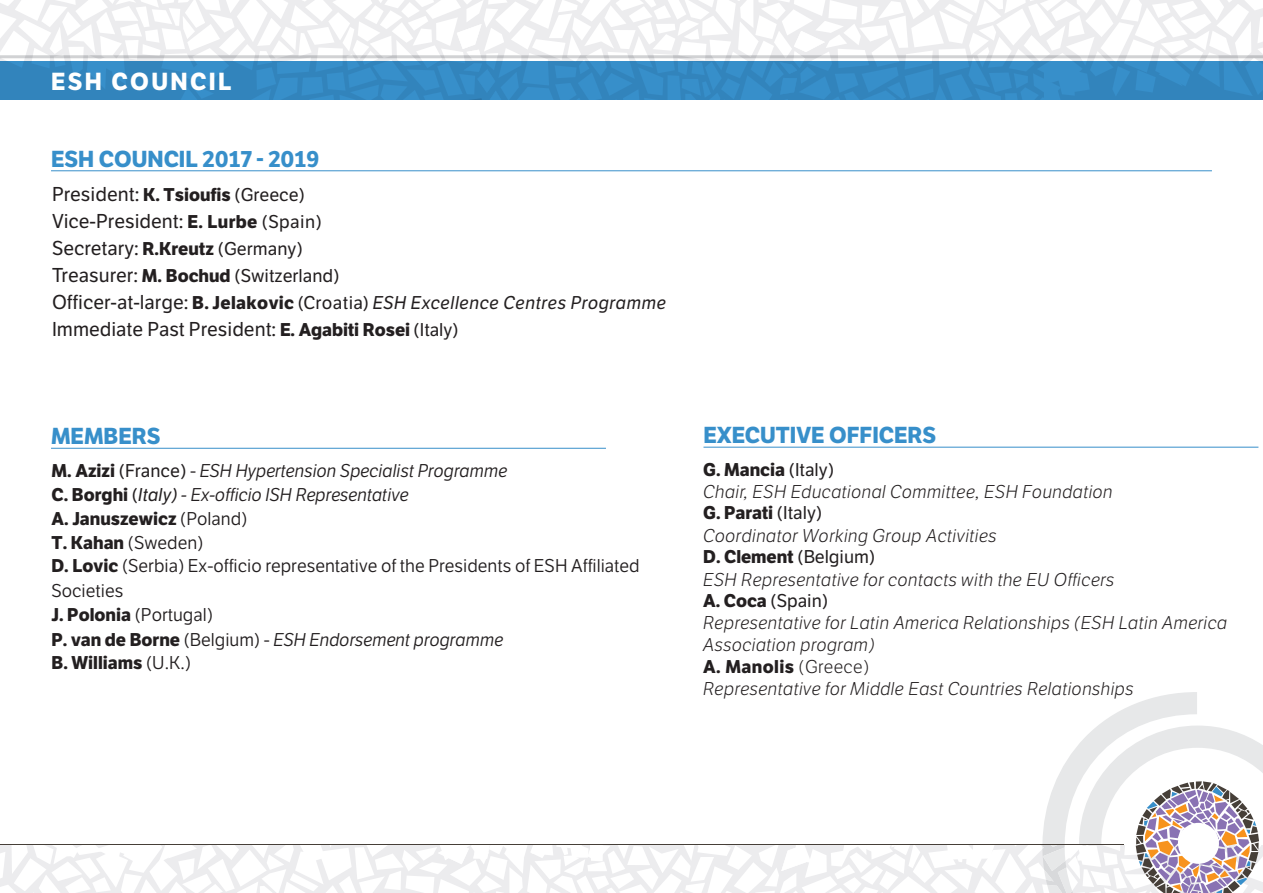
<style>
.page{position:relative;width:1263px;height:893px;background:#fff}
.page>*{position:absolute;margin:0;border:0;box-sizing:border-box;transform-origin:0 0}
.t1{font:700 24px "LFT Etica";letter-spacing:.1em;color:#fff}
.t2{font:700 22.5px "LFT Etica";color:#378fca}
.t3{font:19.5px/27px "LFT Etica";color:#231f20}
.t4{font:italic 300 18px/21.9px "LFT Etica";letter-spacing:.02em;color:#231f20}
.t5{font:18px/24.2px "LFT Etica";color:#231f20}
.t6{font:italic 18px/27px "LFT Etica";letter-spacing:.02em;color:#231f20}
.t7{font:700 18px "LFT Etica";color:#231f20}
.s1{font-weight:700;font-size:18px}
.s2{font-size:18px}
.s3{font-style:normal;font-size:19.5px}
.s4{font-weight:700;font-style:normal}
.s5{font-style:normal}
.s6{font-weight:700}
.s7{font-style:inherit}
.s8{font-style:italic}
.s9{font-weight:400}
.s10{font-weight:400;font-style:normal}
</style>
<div class="page">
<svg style="left:0;top:0;width:1263px;height:62px"></svg>
<hr style="left:0;top:55px;width:1263px;height:3px;background:#d1d2d4">
<svg style="left:0;top:692px;width:1263px;height:201px"></svg>
<div style="left:1178px;top:823px;width:41px;height:41px;background:#fff;border-radius:50%"></div>
<hr style="left:51px;top:171px;width:1161px;height:1px;background:#378fca">
<hr style="left:51px;top:448px;width:555px;height:1px;background:#378fca">
<hr style="left:703px;top:447px;width:555px;height:1px;background:#378fca">
<div style="left:0;top:62px;width:1263px;height:38px;background:#3488c1"></div>
<h1 class="t1" style="left:51px;top:66px;width:182px">ESH COUNCIL</h1>
<p class="t2" style="left:51px;top:146px;width:270px">ESH COUNCIL 2017 - 2019</p>
<p class="t3" style="left:52px;top:181px;width:271px">President: <span class="s1">K. Tsioufis</span> <span class="s2">(Greece)<br></span>Vice-President: <span class="s1">E. Lurbe</span> <span class="s2">(Spain)<br></span>Secretary: <span class="s1">R.Kreutz</span> <span class="s2">(Germany)</span></p>
<p class="t6" style="left:52px;top:263px;width:616px"><span class="s3">Treasurer:</span> <span class="s4">M. Bochud</span> <span class="s5">(Switzerland)<br></span><span class="s3">Officer-at-large:</span> <span class="s4">B. Jelakovic</span> <span class="s5">(Croatia)</span> ESH Excellence Centres Programme</p>
<p class="t3" style="left:52px;top:316px;width:408px">Immediate Past President: <span class="s1">E. Agabiti Rosei</span> <span class="s2">(Italy)</span></p>
<p class="t2" style="left:51px;top:422px;width:111px">MEMBERS</p>
<p class="t5" style="left:51px;top:459px;width:590px"><span class="s6">M. Azizi</span> <span class="s7">(France)</span> - <span class="s8">ESH Hypertension Specialist Programme<br></span><span class="s6">C. Borghi</span> <span class="s7">(</span><span class="s8">Italy)</span> <span class="s8">- Ex-officio ISH Representative<br></span><span class="s6">A. Januszewicz</span> (Poland)<br><span class="s6">T. Kahan</span> (Sweden)<br><span class="s6">D. Lovic</span> (Serbia) Ex-officio representative of the Presidents of ESH Affiliated Societies<br><span class="s6">J. Polonia</span> (Portugal)<br><span class="s6">P. van de Borne</span> (Belgium) - <span class="s8">ESH Endorsement programme</span></p>
<p class="t7" style="left:51px;top:651px;width:141px">B. Williams <span class="s9">(U.K.)</span></p>
<p class="t2" style="left:703px;top:421px;width:234px">EXECUTIVE OFFICERS</p>
<p class="t4" style="left:703px;top:459px;width:526px"><span class="s4">G. Mancia</span> <span class="s10">(Italy)<br></span>Chair, ESH Educational Committee, ESH Foundation<br><span class="s4">G. Parati</span> <span class="s10">(Italy)<br></span>Coordinator Working Group Activities<br><span class="s4">D. Clement</span> <span class="s10">(Belgium)<br></span>ESH Representative for contacts with the EU Officers<br><span class="s4">A. Coca</span> <span class="s10">(Spain)<br></span>Representative for Latin America Relationships (ESH Latin America Association program)<br><span class="s4">A. Manolis</span> <span class="s5">(Greece)<br></span>Representative for Middle East Countries Relationships</p>
</div>
